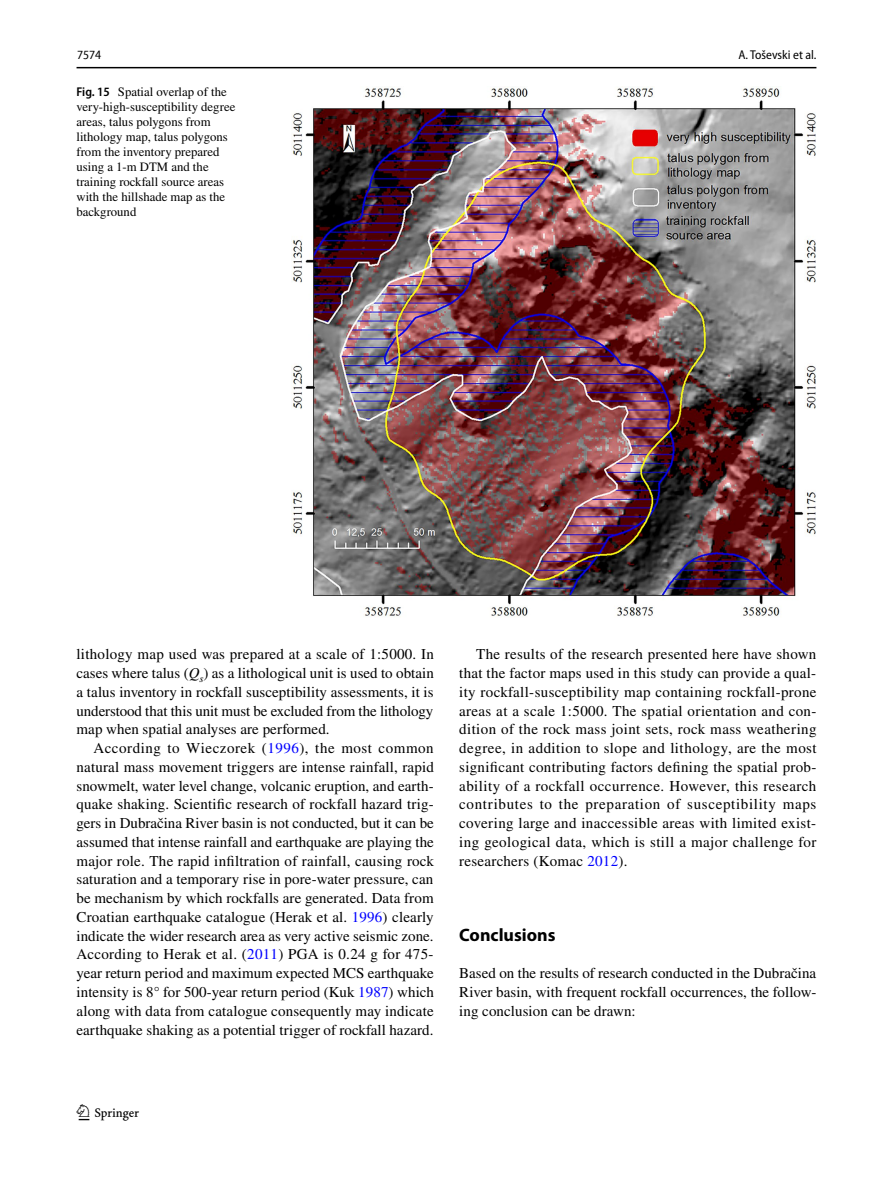
<style>
.page{position:relative;width:893px;height:1187px;background:#fff}
.page>*{position:absolute;margin:0;border:0;box-sizing:border-box;transform-origin:0 0}
.t1{font:22.5px "Springnew Regular 2";color:#000}
.t2{font:700 18px "Myriad Pro";color:#000}
.t3{font:15px/18.8px "STIX";letter-spacing:.005em;color:#000;text-align:justify}
.t4{font:12.75px/15px "STIX";color:#000}
.t5{font:12.75px "Myriad Pro Semi Cn 2";color:#000}
.t6{font:semi-condensed 12.75px "Myriad Pro Unic";color:#000}
.s1{font-family:"Myriad Pro";font-weight:600;font-stretch:semi-condensed}
.s2{font-style:italic}
.s3{color:#00f}
</style>
<div class="page">
<hr style="left:77px;top:67px;width:739px;height:1px;background:#000">
<img style="left:291px;top:87px;width:525px;height:530px">
<p class="t6" style="left:77px;top:50px;width:26px">7574</p>
<p class="t4" style="left:77px;top:85px;width:160px"><span class="s1">Fig. 15</span> Spatial overlap of the very-high-susceptibility degree areas, talus polygons from lithology map, talus polygons from the inventory prepared using a 1-m DTM and the training rockfall source areas with the hillshade map as the background</p>
<p class="t5" style="left:738px;top:48px;width:79px">A. Toševski et al.</p>
<p class="t3" style="left:77px;top:646px;width:359px">lithology map used was prepared at a scale of 1:5000. In cases where talus (<span class="s2">Q</span><sub>s</sub>) as a lithological unit is used to obtain a talus inventory in rockfall susceptibility assessments, it is understood that this unit must be excluded from the lithology map when spatial analyses are performed.</p>
<p class="t3" style="left:77px;top:739px;width:359px;text-indent:17px">According to Wieczorek (<span class="s3">1996</span>), the most common natural mass movement triggers are intense rainfall, rapid snowmelt, water level change, volcanic eruption, and earth&shy;quake shaking. Scientific research of rockfall hazard trig&shy;gers in Dubračina River basin is not conducted, but it can be assumed that intense rainfall and earthquake are playing the major role. The rapid infiltration of rainfall, causing rock saturation and a temporary rise in pore-water pressure, can be mechanism by which rockfalls are generated. Data from Croatian earthquake catalogue (Herak et al. <span class="s3">1996</span>) clearly indicate the wider research area as very active seismic zone.<br>According to Herak et al. (<span class="s3">2011</span>) PGA is 0.24 g for 475- year return period and maximum expected MCS earthquake intensity is 8° for 500-year return period (Kuk <span class="s3">1987</span>) which along with data from catalogue consequently may indicate earthquake shaking as a potential trigger of rockfall hazard.</p>
<p class="t3" style="left:459px;top:646px;width:359px;text-indent:17px">The results of the research presented here have shown that the factor maps used in this study can provide a qual&shy;ity rockfall-susceptibility map containing rockfall-prone areas at a scale 1:5000. The spatial orientation and con&shy;dition of the rock mass joint sets, rock mass weathering degree, in addition to slope and lithology, are the most significant contributing factors defining the spatial prob&shy;ability of a rockfall occurrence. However, this research contributes to the preparation of susceptibility maps covering large and inaccessible areas with limited exist&shy;ing geological data, which is still a major challenge for researchers (Komac <span class="s3">2012</span>).</p>
<p class="t2" style="left:459px;top:922px;width:98px">Conclusions</p>
<p class="t3" style="left:459px;top:964px;width:359px">Based on the results of research conducted in the Dubračina River basin, with frequent rockfall occurrences, the follow&shy;ing conclusion can be drawn:</p>
<h1 class="t1" style="left:79px;top:1104px;width:62px">1 3</h1>
</div>
